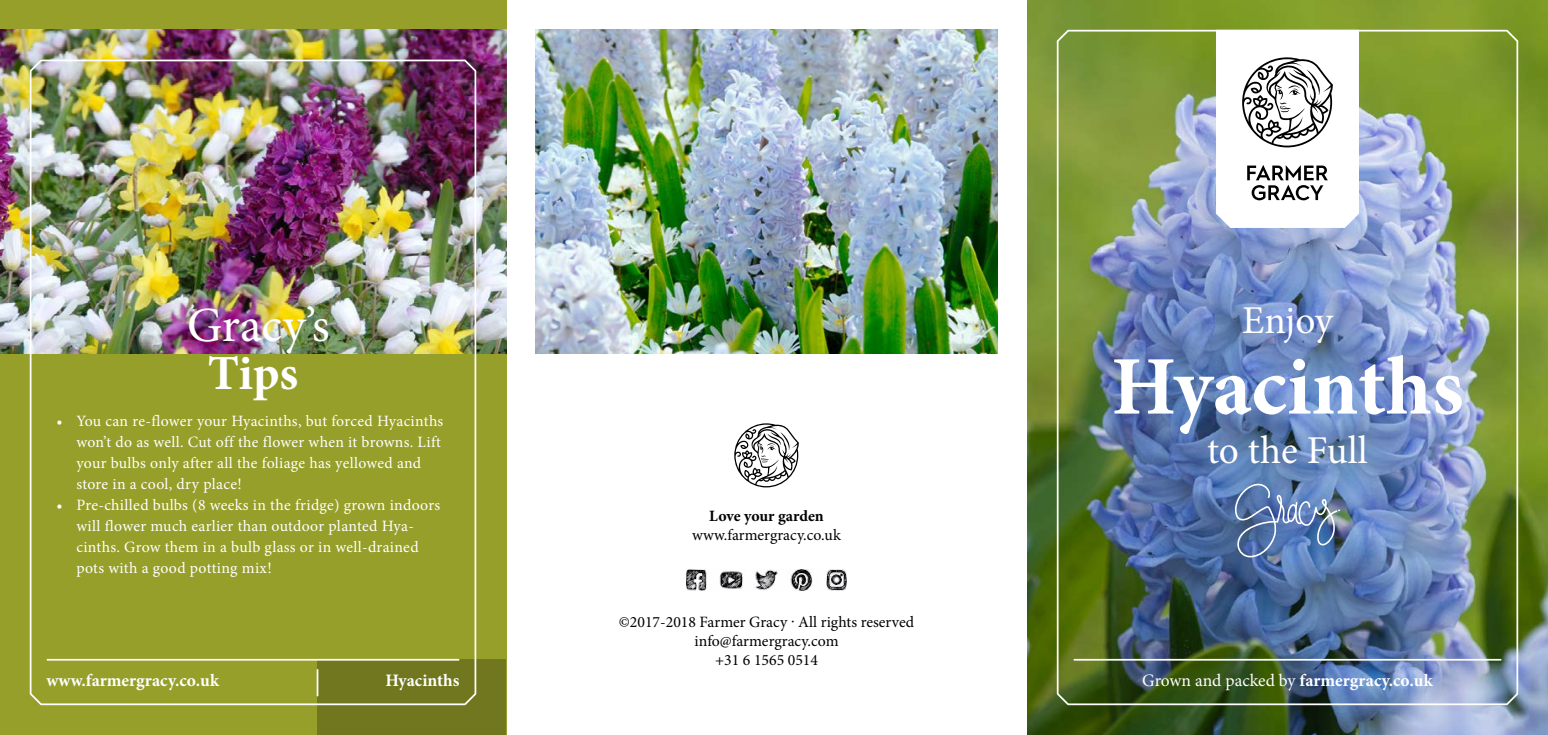
<style>
.page{position:relative;width:1548px;height:735px;background:#fff}
.page>*{position:absolute;margin:0;border:0;box-sizing:border-box;transform-origin:0 0}
.t1{font:700 83.3px "Minion Pro";color:#fff}
.t2{font:49px "Minion Pro";color:#fff}
.t3{font:700 49px "Minion Pro";color:#fff}
.t4{font:39.38px "Minion Pro";color:#fff}
.t5{font:700 17.5px "Minion Pro";color:#fff}
.t6{font:15.75px/21px "Minion Pro";letter-spacing:.02em;color:#fff}
.t7{font:15.75px/18.9px "Minion Pro";color:#000;text-align:center}
.t8{font:700 15.75px "Minion Pro";letter-spacing:-.005em;color:#000}
.s1{font-weight:400}
</style>
<div class="page">
<div style="left:0;top:0;width:506px;height:734px;background:#969f2a"></div>
<div style="left:317px;top:659px;width:189px;height:75px;background:#70771f"></div>
<img style="left:1027px;top:0;width:521px;height:734px">
<img style="left:0;top:30px;width:506px;height:323px">
<img style="left:536px;top:30px;width:461px;height:323px">
<img style="left:29px;top:58px;width:448px;height:647px">
<img style="left:1056px;top:28px;width:463px;height:677px">
<img style="left:1234px;top:482px;width:106px;height:75px">
<hr style="left:1074px;top:658px;width:426px;height:2px;background:#fff">
<hr style="left:47px;top:658px;width:412px;height:2px;background:#fff">
<svg style="left:317px;top:669px;width:1px;height:26px"></svg>
<svg style="left:734px;top:423px;width:65px;height:64px"></svg>
<img style="left:686px;top:569px;width:161px;height:21px">
<h2 class="t2" style="left:187px;top:292px;width:144px">Gracy’s</h2>
<h2 class="t3" style="left:208px;top:339px;width:92px">Tips</h2>
<p class="t6" style="left:76px;top:410px;width:368px;text-indent:-20px">• You can re-flower your Hyacinths, but forced Hyacinths won’t do as well. Cut off the flower when it browns. Lift your bulbs only after all the foliage has yellowed and store in a cool, dry place!</p>
<p class="t6" style="left:76px;top:494px;width:365px;text-indent:-20px">• Pre-chilled bulbs (8 weeks in the fridge) grown indoors will flower much earlier than outdoor planted Hya&shy;cinths. Grow them in a bulb glass or in well-drained pots with a good potting mix!</p>
<p class="t8" style="left:709px;top:505px;width:116px">Love your garden</p>
<p class="t7" style="left:692px;top:525px;width:150px">www.farmergracy.co.uk</p>
<p class="t7" style="left:619px;top:612px;width:297px">©2017-2018 Farmer Gracy · All rights reserved info@farmergracy.com<br>+31 6 1565 0514</p>
<h3 class="t4" style="left:1242px;top:294px;width:92px">Enjoy</h3>
<h1 class="t1" style="left:1111px;top:328px;width:354px">Hyacinths</h1>
<h3 class="t4" style="left:1207px;top:423px;width:162px">to the Full</h3>
<p class="t5" style="left:47px;top:667px;width:174px">www.farmergracy.co.uk</p>
<p class="t5" style="left:385px;top:667px;width:76px">Hyacinths</p>
<p class="t5" style="left:1142px;top:667px;width:292px"><span class="s1">Grown and packed by</span> farmergracy.co.uk</p>
</div>
